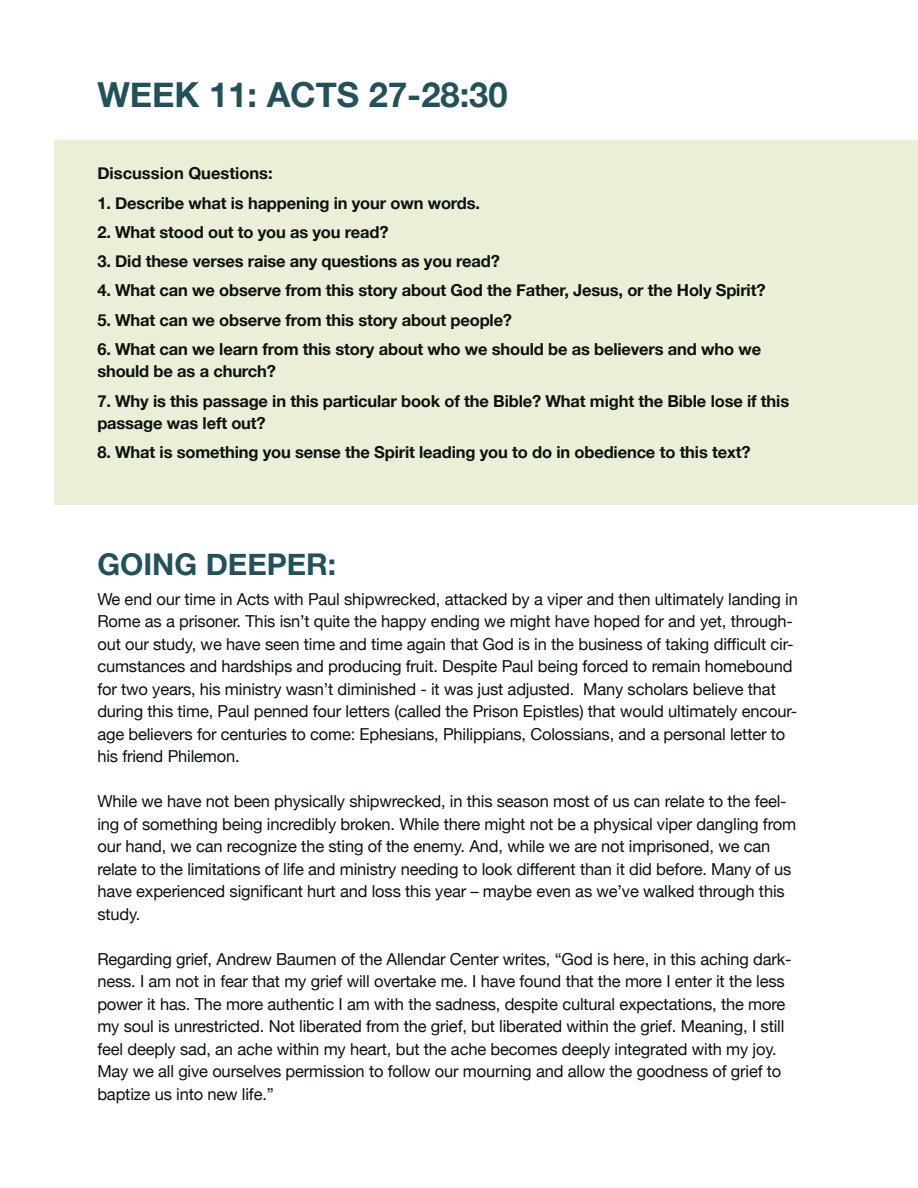
<style>
.page{position:relative;width:918px;height:1188px;background:#fff}
.page>*{position:absolute;margin:0;border:0;box-sizing:border-box;transform-origin:0 0}
.t1{font:700 34.5px "Helvetica Neue";color:#21525c}
.t2{font:700 30px "Helvetica Neue";color:#21525c}
.t3{font:16.5px/22.5px "Helvetica Neue";letter-spacing:-.01em;color:#0b130e}
.t4{font:700 16.5px/22.5px "Helvetica Neue";letter-spacing:-.01em;color:#0b130e}
</style>
<div class="page">
<div style="left:54px;top:140px;width:864px;height:364px;background:#ebefd7"></div>
<h1 class="t1" style="left:97px;top:75px;width:412px">WEEK 11: ACTS 27-28:30</h1>
<p class="t4" style="left:97px;top:163px;width:177px">Discussion Questions:</p>
<p class="t4" style="left:97px;top:192px;width:384px">1. Describe what is happening in your own words.</p>
<p class="t4" style="left:97px;top:221px;width:293px">2. What stood out to you as you read?</p>
<p class="t4" style="left:97px;top:250px;width:404px">3. Did these verses raise any questions as you read?</p>
<p class="t4" style="left:97px;top:280px;width:670px">4. What can we observe from this story about God the Father, Jesus, or the Holy Spirit?</p>
<p class="t4" style="left:97px;top:309px;width:416px">5. What can we observe from this story about people?</p>
<p class="t4" style="left:97px;top:338px;width:665px">6. What can we learn from this story about who we should be as believers and who we should be as a church?</p>
<p class="t4" style="left:97px;top:390px;width:693px">7. Why is this passage in this particular book of the Bible? What might the Bible lose if this passage was left out?</p>
<p class="t4" style="left:97px;top:442px;width:655px">8. What is something you sense the Spirit leading you to do in obedience to this text?</p>
<h2 class="t2" style="left:97px;top:541px;width:240px">GOING DEEPER:</h2>
<p class="t3" style="left:97px;top:589px;width:702px">We end our time in Acts with Paul shipwrecked, attacked by a viper and then ultimately landing in Rome as a prisoner. This isn’t quite the happy ending we might have hoped for and yet, through&shy;out our study, we have seen time and time again that God is in the business of taking difficult cir&shy;cumstances and hardships and producing fruit. Despite Paul being forced to remain homebound for two years, his ministry wasn’t diminished - it was just adjusted. Many scholars believe that during this time, Paul penned four letters (called the Prison Epistles) that would ultimately encour&shy;age believers for centuries to come: Ephesians, Philippians, Colossians, and a personal letter to his friend Philemon.</p>
<p class="t3" style="left:97px;top:792px;width:700px">While we have not been physically shipwrecked, in this season most of us can relate to the feel&shy;ing of something being incredibly broken. While there might not be a physical viper dangling from our hand, we can recognize the sting of the enemy. And, while we are not imprisoned, we can relate to the limitations of life and ministry needing to look different than it did before. Many of us have experienced significant hurt and loss this year – maybe even as we’ve walked through this study.</p>
<p class="t3" style="left:97px;top:949px;width:696px">Regarding grief, Andrew Baumen of the Allendar Center writes, “God is here, in this aching dark&shy;ness. I am not in fear that my grief will overtake me. I have found that the more I enter it the less power it has. The more authentic I am with the sadness, despite cultural expectations, the more my soul is unrestricted. Not liberated from the grief, but liberated within the grief. Meaning, I still feel deeply sad, an ache within my heart, but the ache becomes deeply integrated with my joy.<br>May we all give ourselves permission to follow our mourning and allow the goodness of grief to baptize us into new life.”</p>
</div>
